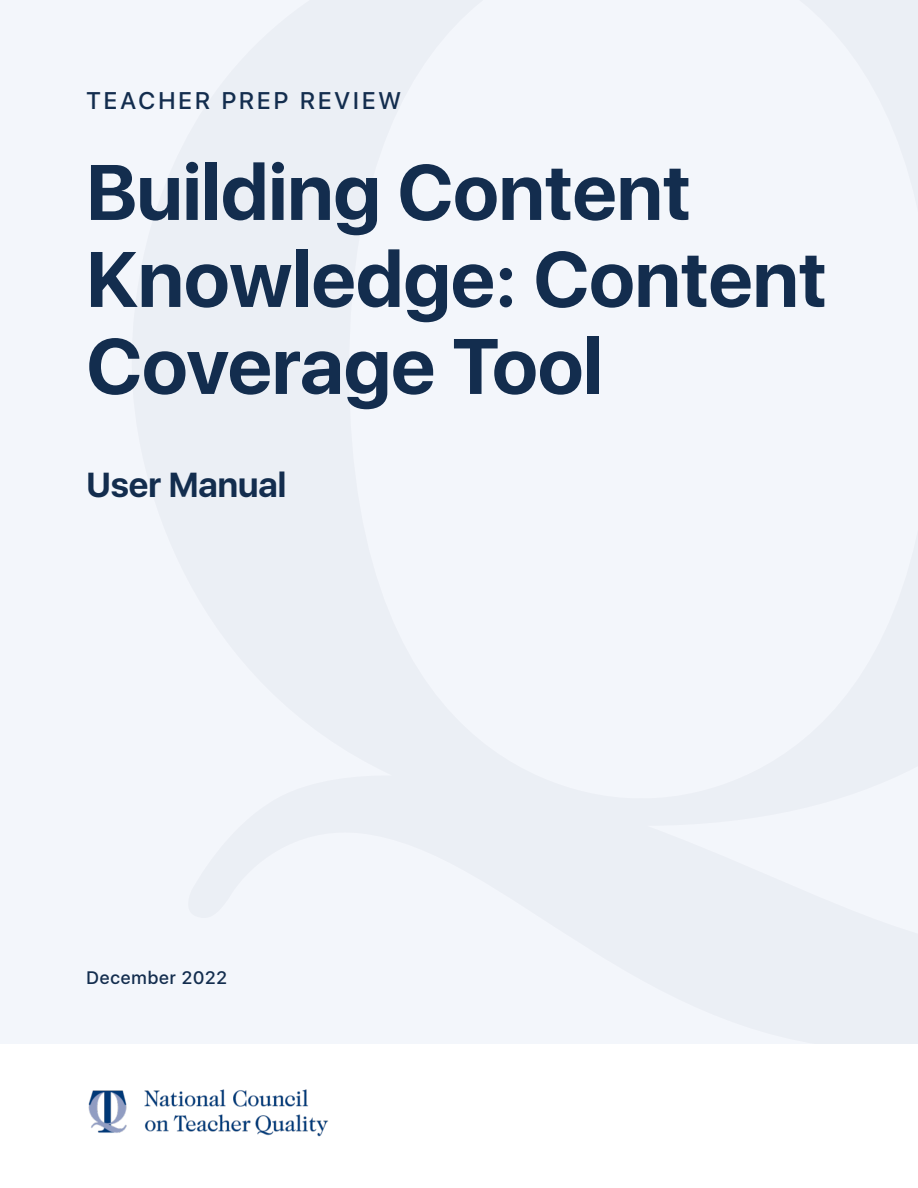
<style>
.page{position:relative;width:918px;height:1188px;background:#fff}
.page>*{position:absolute;margin:0;border:0;box-sizing:border-box;transform-origin:0 0}
.t1{font:700 78px/87px "SFUI Display";color:#132d4e}
.t2{font:700 34.5px "SFUI Display";color:#132d4e}
.t3{font:500 24px "SFUI Display";letter-spacing:.13em;color:#132d4e}
.t4{font:500 18px "SFUI Display";letter-spacing:.05em;color:#132d4e}
</style>
<div class="page">
<div style="left:0;top:0;width:918px;height:1044px;background:#f3f6fb"></div>
<img style="left:88px;top:1089px;width:240px;height:48px">
<p class="t3" style="left:86px;top:84px;width:316px">TEACHER PREP REVIEW</p>
<p class="t1" style="left:86px;top:150px;width:742px">Building Content<br>Knowledge: Content<br>Coverage Tool</p>
<p class="t2" style="left:86px;top:465px;width:201px">User Manual</p>
<p class="t4" style="left:86px;top:965px;width:142px">December 2022</p>
</div>
